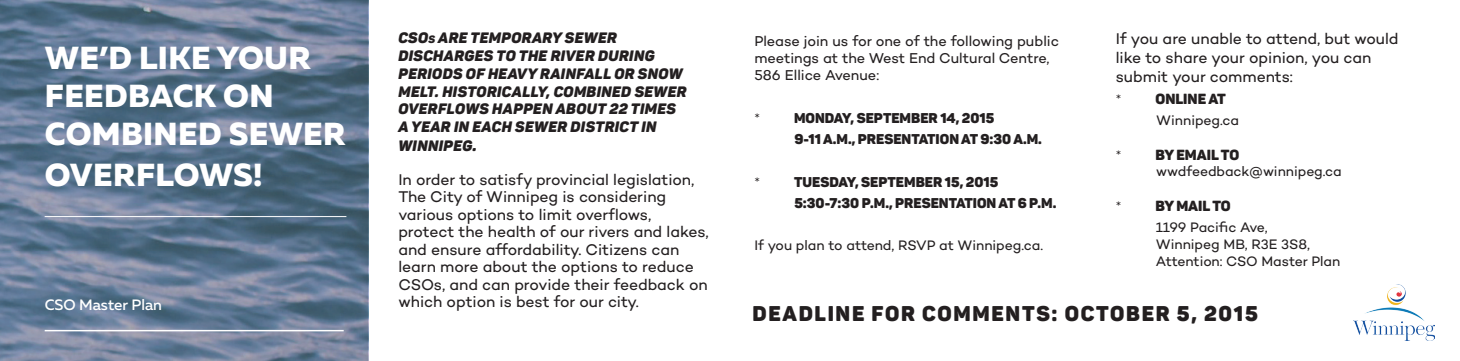
<style>
.page{position:relative;width:1460px;height:361px;background:#fff}
.page>*{position:absolute;margin:0;border:0;box-sizing:border-box;transform-origin:0 0}
.t1{font:800 31.85px/38.9px "Muller";letter-spacing:.01em;color:#fff}
.t2{font:21px "Panton Black Caps";letter-spacing:.08em;color:#231f20}
.t3{font:15.75px/17.5px "Campton";letter-spacing:-.005em;color:#231f20}
.t4{font:500 15.05px "Muller";color:#fff}
.t5{font:14.88px/18px "Panton Blackitalic Caps";letter-spacing:.02em;color:#231f20}
.t6{font:14.53px/17.3px "Campton";letter-spacing:-.005em;color:#231f20}
.t7{font:14.53px "Panton Black Caps";color:#231f20}
.t8{font:14px/16.8px "Campton";letter-spacing:-.005em;color:#231f20}
.t9{font:14px/21px "Panton Black Caps";color:#231f20}
.t10{font:300 14px "Campton";color:#231f20}
.s1{font-size:10.5px}
.s2{font-size:15.75px}
.s3{font-family:"Campton";font-weight:300;font-size:14px}
</style>
<div class="page">
<svg style="left:0;top:0;width:367px;height:360px;background:#627891"></svg>
<hr style="left:45px;top:216px;width:301px;height:1px;background:#fff">
<img style="left:1353px;top:284px;width:80px;height:56px">
<hr style="left:45px;top:329px;width:298px;height:2px;background:#fff">
<h1 class="t1" style="left:45px;top:38px;width:302px">WE’D LIKE YOUR<br>FEEDBACK ON<br>COMBINED SEWER<br>OVERFLOWS!</h1>
<p class="t4" style="left:45px;top:294px;width:119px">CSO Master Plan</p>
<p class="t5" style="left:398px;top:28px;width:290px">CSO<span class="s1">S</span> ARE TEMPORARY SEWER<br>DISCHARGES TO THE RIVER DURING<br>PERIODS OF HEAVY RAINFALL OR SNOW<br>MELT. HISTORICALLY, COMBINED SEWER<br>OVERFLOWS HAPPEN ABOUT 22 TIMES<br>A YEAR IN EACH SEWER DISTRICT IN<br>WINNIPEG<span class="s2">.</span></p>
<p class="t3" style="left:398px;top:170px;width:312px">In order to satisfy provincial legislation, The City of Winnipeg is considering various options to limit overflows, protect the health of our rivers and lakes, and ensure affordability. Citizens can learn more about the options to reduce CSOs, and can provide their feedback on which option is best for our city.</p>
<p class="t6" style="left:754px;top:32px;width:306px">Please join us for one of the following public meetings at the West End Cultural Centre,<br>586 Ellice Avenue:</p>
<p class="t10" style="left:754px;top:110px;width:7px">*</p>
<p class="t9" style="left:794px;top:107px;width:249px">MONDAY, SEPTEMBER 14, 2015<br>9-11 A.M., PRESENTATION AT 9:30 A.M.</p>
<p class="t10" style="left:754px;top:173px;width:7px">*</p>
<p class="t9" style="left:794px;top:171px;width:264px">TUESDAY, SEPTEMBER 15, 2015<br>5:30-7:30 P.M., PRESENTATION AT 6 P.M.</p>
<p class="t8" style="left:754px;top:236px;width:290px">If you plan to attend, RSVP at Winnipeg.ca.</p>
<p class="t3" style="left:1115px;top:29px;width:284px;line-height:18.9px">If you are unable to attend, but would like to share your opinion, you can submit your comments:</p>
<p class="t7" style="left:1115px;top:89px;width:112px"><span class="s3">*</span> ONLINE AT</p>
<p class="t8" style="left:1156px;top:111px;width:84px">Winnipeg.ca</p>
<p class="t7" style="left:1115px;top:145px;width:125px"><span class="s3">*</span> BY EMAIL TO</p>
<p class="t8" style="left:1156px;top:163px;width:187px">wwdfeedback@winnipeg.ca</p>
<p class="t7" style="left:1115px;top:196px;width:116px"><span class="s3">*</span> BY MAIL TO</p>
<p class="t8" style="left:1155px;top:218px;width:186px">1199 Pacific Ave,<br>Winnipeg MB, R3E 3S8,<br>Attention: CSO Master Plan</p>
<h2 class="t2" style="left:752px;top:299px;width:507px">DEADLINE FOR COMMENTS: OCTOBER 5, 2015</h2>
</div>
